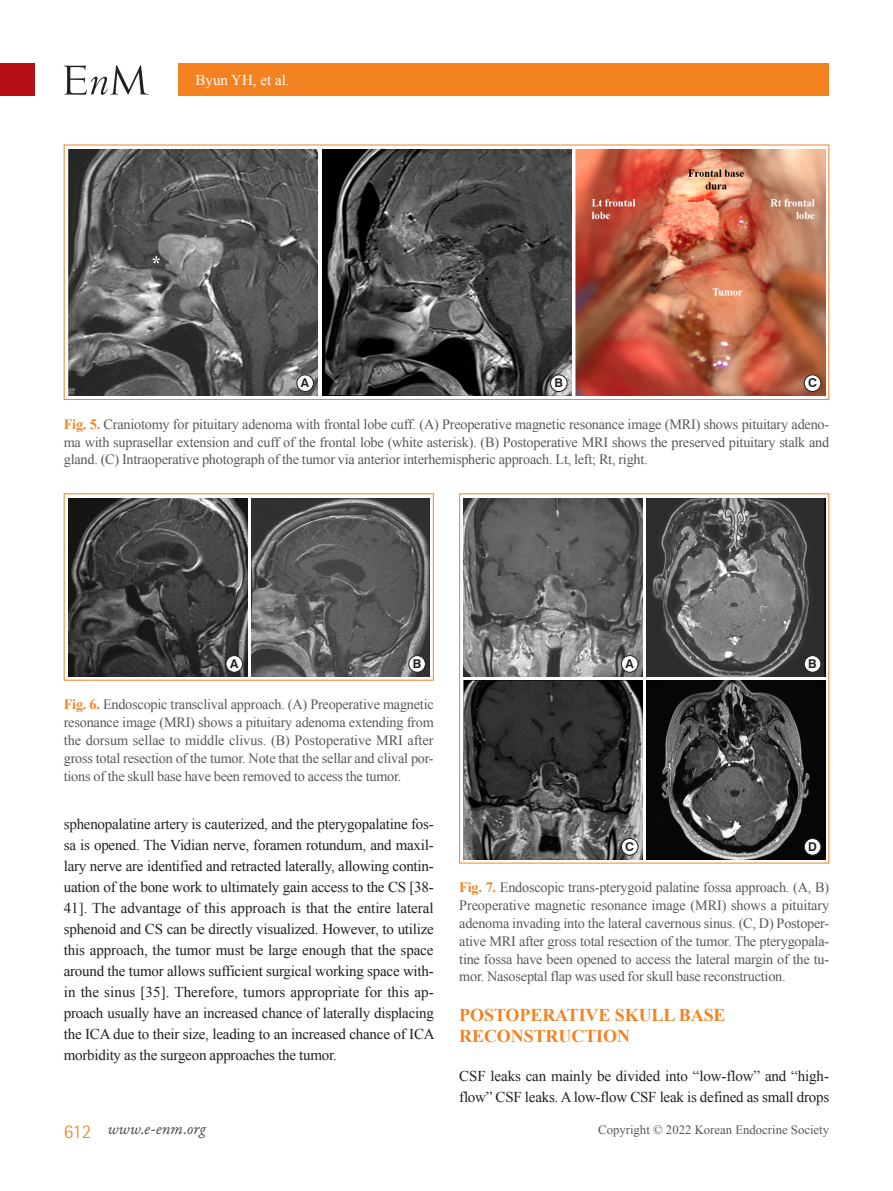
<style>
.page{position:relative;width:893px;height:1191px;background:#fff}
.page>*{position:absolute;margin:0;border:0;box-sizing:border-box;transform-origin:0 0}
.소제목1{font:700 18px/21px "Times New Roman";letter-spacing:-.005em;color:#f58220}
.t1{font:16.5px "Garamond Premr Pro It Capt";color:#57585a}
.본문_0{font:15px/21px "Times New Roman";letter-spacing:-.015em;color:#231f20;text-align:justify}
.t2{font:15px "Times New Roman";color:#fff}
.표그림제목{font:14.25px/17.9px "Times New Roman";letter-spacing:-.015em;color:#57585a;text-align:justify}
.t3{font:12.75px "Times New Roman";color:#57585a}
.t4{font:700 12.15px "Swiss 721 BT";color:#231f20}
.s1{font-weight:700;color:#f58220}
.s2{font-family:"Rotis Semi Sans Std";font-weight:300;font-size:19.5px;color:#f58220}
</style>
<div class="page">
<div style="left:0;top:64px;width:34px;height:32px;background:#b50e16"></div>
<div style="left:179px;top:64px;width:650px;height:32px;background:#f58220"></div>
<svg style="left:64px;top:65px;width:85px;height:30px"></svg>
<img style="left:68px;top:149px;width:250px;height:247px">
<img style="left:322px;top:149px;width:250px;height:247px">
<img style="left:576px;top:149px;width:249px;height:247px">
<div style="left:297px;top:375px;width:16px;height:16px;background:#fff;border-radius:50%"></div>
<div style="left:297px;top:375px;width:17px;height:17px;border:1px solid #231f20;border-radius:50%"></div>
<div style="left:550px;top:375px;width:17px;height:16px;background:#fff;border-radius:50%"></div>
<div style="left:550px;top:375px;width:17px;height:17px;border:1px solid #231f20;border-radius:50%"></div>
<div style="left:804px;top:375px;width:17px;height:16px;background:#fff;border-radius:50%"></div>
<div style="left:804px;top:375px;width:17px;height:17px;border:1px solid #231f20;border-radius:50%"></div>
<div style="left:64px;top:145px;width:765px;height:255px;border:1px solid #f58220"></div>
<img style="left:68px;top:498px;width:179px;height:178px">
<img style="left:251px;top:498px;width:179px;height:178px">
<div style="left:226px;top:655px;width:17px;height:17px;background:#fff;border-radius:50%"></div>
<div style="left:226px;top:655px;width:17px;height:17px;border:1px solid #231f20;border-radius:50%"></div>
<div style="left:409px;top:655px;width:16px;height:17px;background:#fff;border-radius:50%"></div>
<div style="left:409px;top:655px;width:17px;height:17px;border:1px solid #231f20;border-radius:50%"></div>
<img style="left:464px;top:681px;width:178px;height:178px">
<img style="left:464px;top:498px;width:178px;height:178px">
<img style="left:647px;top:681px;width:178px;height:178px">
<img style="left:647px;top:498px;width:178px;height:178px">
<div style="left:621px;top:838px;width:17px;height:17px;background:#fff;border-radius:50%"></div>
<div style="left:621px;top:838px;width:17px;height:17px;border:1px solid #231f20;border-radius:50%"></div>
<div style="left:621px;top:655px;width:17px;height:17px;background:#fff;border-radius:50%"></div>
<div style="left:621px;top:655px;width:17px;height:17px;border:1px solid #231f20;border-radius:50%"></div>
<div style="left:804px;top:838px;width:17px;height:17px;background:#fff;border-radius:50%"></div>
<div style="left:804px;top:838px;width:17px;height:17px;border:1px solid #231f20;border-radius:50%"></div>
<div style="left:804px;top:655px;width:17px;height:17px;background:#fff;border-radius:50%"></div>
<div style="left:804px;top:655px;width:17px;height:17px;border:1px solid #231f20;border-radius:50%"></div>
<p class="t2" style="left:196px;top:70px;width:96px">Byun YH, et al.</p>
<p class="t4" style="left:301px;top:376px;width:10px">A</p>
<p class="t4" style="left:555px;top:376px;width:10px">B</p>
<p class="t4" style="left:808px;top:376px;width:10px">C</p>
<p class="표그림제목" style="left:64px;top:415px;width:767px"><span class="s1">Fig. 5.</span> Craniotomy for pituitary adenoma with frontal lobe cuff. (A) Preoperative magnetic resonance image (MRI) shows pituitary adeno&shy;ma with suprasellar extension and cuff of the frontal lobe (white asterisk). (B) Postoperative MRI shows the preserved pituitary stalk and gland. (C) Intraoperative photograph of the tumor via anterior interhemispheric approach. Lt, left; Rt, right.</p>
<p class="t4" style="left:230px;top:656px;width:10px">A</p>
<p class="t4" style="left:413px;top:656px;width:10px">B</p>
<p class="표그림제목" style="left:64px;top:695px;width:371px"><span class="s1">Fig. 6.</span> Endoscopic transclival approach. (A) Preoperative magnetic resonance image (MRI) shows a pituitary adenoma extending from the dorsum sellae to middle clivus. (B) Postoperative MRI after gross total resection of the tumor. Note that the sellar and clival por&shy;tions of the skull base have been removed to access the tumor.</p>
<p class="본문_0" style="left:64px;top:813px;width:372px">sphenopalatine artery is cauterized, and the pterygopalatine fos&shy;sa is opened. The Vidian nerve, foramen rotundum, and maxil&shy;lary nerve are identified and retracted laterally, allowing contin&shy;uation of the bone work to ultimately gain access to the CS [38- 41]. The advantage of this approach is that the entire lateral sphenoid and CS can be directly visualized. However, to utilize this approach, the tumor must be large enough that the space around the tumor allows sufficient surgical working space with&shy;in the sinus [35]. Therefore, tumors appropriate for this ap&shy;proach usually have an increased chance of laterally displacing the ICA due to their size, leading to an increased chance of ICA morbidity as the surgeon approaches the tumor.</p>
<p class="t4" style="left:626px;top:656px;width:10px">A</p>
<p class="t4" style="left:625px;top:839px;width:10px">C</p>
<p class="t4" style="left:808px;top:656px;width:10px">B</p>
<p class="t4" style="left:808px;top:839px;width:10px">D</p>
<p class="표그림제목" style="left:459px;top:878px;width:371px"><span class="s1">Fig. 7.</span> Endoscopic trans-pterygoid palatine fossa approach. (A, B)<br>Preoperative magnetic resonance image (MRI) shows a pituitary adenoma invading into the lateral cavernous sinus. (C, D) Postoper&shy;ative MRI after gross total resection of the tumor. The pterygopala&shy;tine fossa have been opened to access the lateral margin of the tu&shy;mor. Nasoseptal flap was used for skull base reconstruction.</p>
<p class="소제목1" style="left:459px;top:1004px;width:268px">POSTOPERATIVE SKULL BASE<br>RECONSTRUCTION</p>
<p class="본문_0" style="left:459px;top:1065px;width:371px">CSF leaks can mainly be divided into “low-flow” and “high&shy;flow” CSF leaks. A low-flow CSF leak is defined as small drops</p>
<p class="t1" style="left:64px;top:1118px;width:144px"><span class="s2">612</span> www.e-enm.org</p>
<p class="t3" style="left:598px;top:1120px;width:233px">Copyright © 2022 Korean Endocrine Society</p>
</div>
